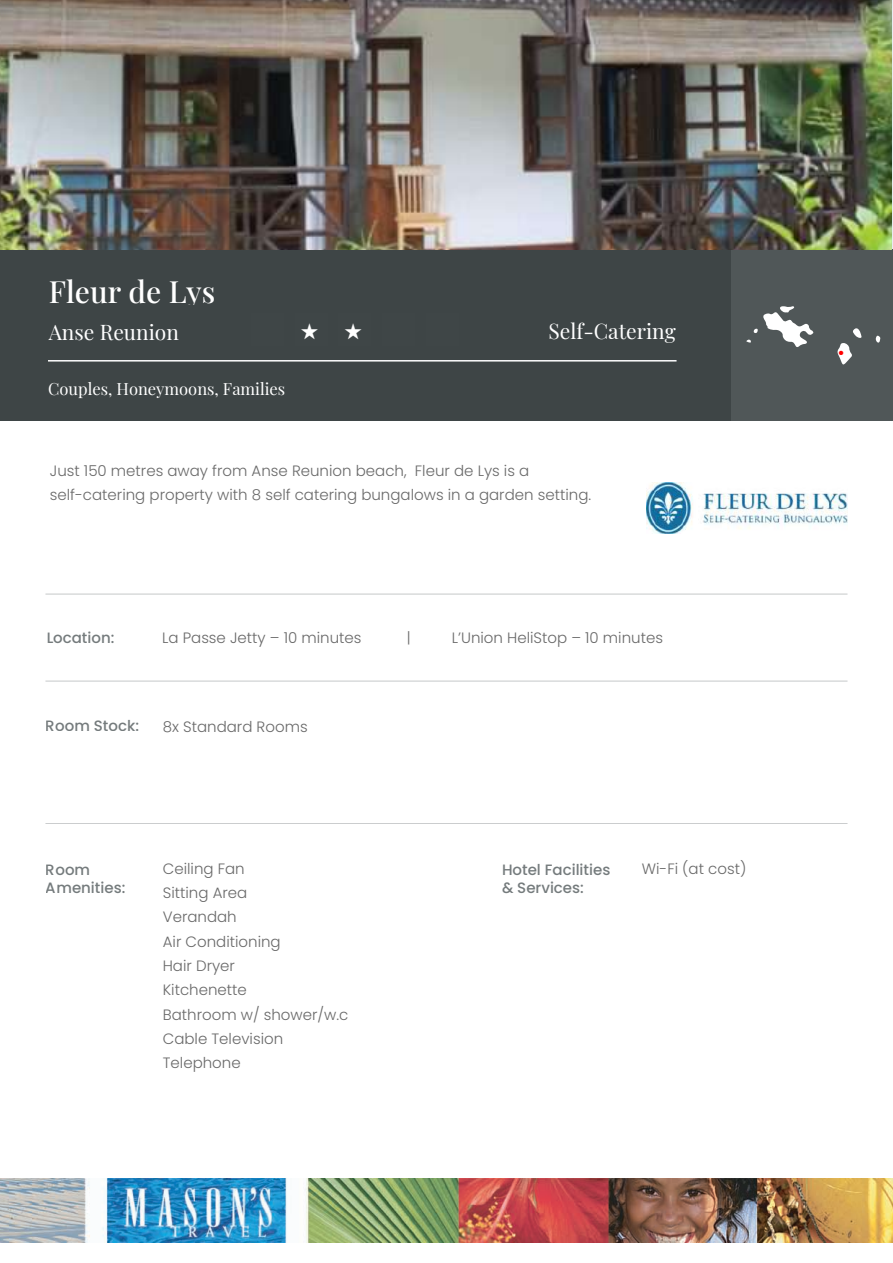
<style>
.page{position:relative;width:893px;height:1263px;background:#fff}
.page>*{position:absolute;margin:0;border:0;box-sizing:border-box;transform-origin:0 0}
.t1{font:500 30px "Playfair Display";color:#fff}
.t2{font:21px "Playfair Display";color:#fff}
.t3{font:16.5px "Playfair Display";color:#fff}
.t4{font:300 15px/24.3px "Poppins";color:#696969}
.t5{font:500 15px/18px "Poppins";color:#525a5c}
.t6{font:6px "Zapf Dingbats";color:#f00}
</style>
<div class="page">
<div style="left:0;top:249px;width:893px;height:172px;background:#3e4546"></div>
<div style="left:731px;top:249px;width:162px;height:172px;background:#505758"></div>
<img style="left:0;top:1179px;width:893px;height:63px">
<hr style="left:48px;top:360px;width:628px;height:2px;background:#fff">
<hr style="left:45px;top:594px;width:802px;height:1px;background:#6c7376">
<hr style="left:45px;top:681px;width:802px;height:1px;background:#6c7376">
<hr style="left:45px;top:823px;width:802px;height:1px;background:#6c7376">
<svg style="left:837px;top:328px;width:25px;height:37px"></svg>
<svg style="left:875px;top:335px;width:5px;height:8px"></svg>
<svg style="left:746px;top:306px;width:67px;height:41px"></svg>
<img style="left:0;top:0;width:892px;height:250px">
<img style="left:647px;top:482px;width:200px;height:51px">
<h1 class="t1" style="left:49px;top:268px;width:168px">Fleur de Lys</h1>
<h2 class="t2" style="left:49px;top:315px;width:132px">Anse Reunion</h2>
<h2 class="t2" style="left:548px;top:315px;width:129px">Self-Catering</h2>
<p class="t3" style="left:48px;top:376px;width:239px">Couples, Honeymoons, Families</p>
<p class="t4" style="left:50px;top:458px;width:543px">Just 150 metres away from Anse Reunion beach, Fleur de Lys is a self-catering property with 8 self catering bungalows in a garden setting.</p>
<p class="t5" style="left:46px;top:629px;width:69px">Location:</p>
<p class="t4" style="left:162px;top:626px;width:201px">La Passe Jetty – 10 minutes</p>
<p class="t4" style="left:407px;top:626px;width:5px">|</p>
<p class="t4" style="left:452px;top:626px;width:213px">L’Union HeliStop – 10 minutes</p>
<p class="t5" style="left:46px;top:716px;width:95px">Room Stock:</p>
<p class="t4" style="left:163px;top:715px;width:146px">8x Standard Rooms</p>
<p class="t4" style="left:163px;top:857px;width:187px">Ceiling Fan<br>Sitting Area<br>Verandah<br>Air Conditioning<br>Hair Dryer<br>Kitchenette<br>Bathroom w/ shower/w.c<br>Cable Television<br>Telephone</p>
<p class="t4" style="left:642px;top:857px;width:106px">Wi-Fi (at cost)</p>
<p class="t5" style="left:46px;top:861px;width:81px">Room<br>Amenities:</p>
<p class="t5" style="left:502px;top:861px;width:110px">Hotel Facilities &amp; Services:</p>
<p class="t6" style="left:839px;top:350px;width:6px">●</p>
</div>
